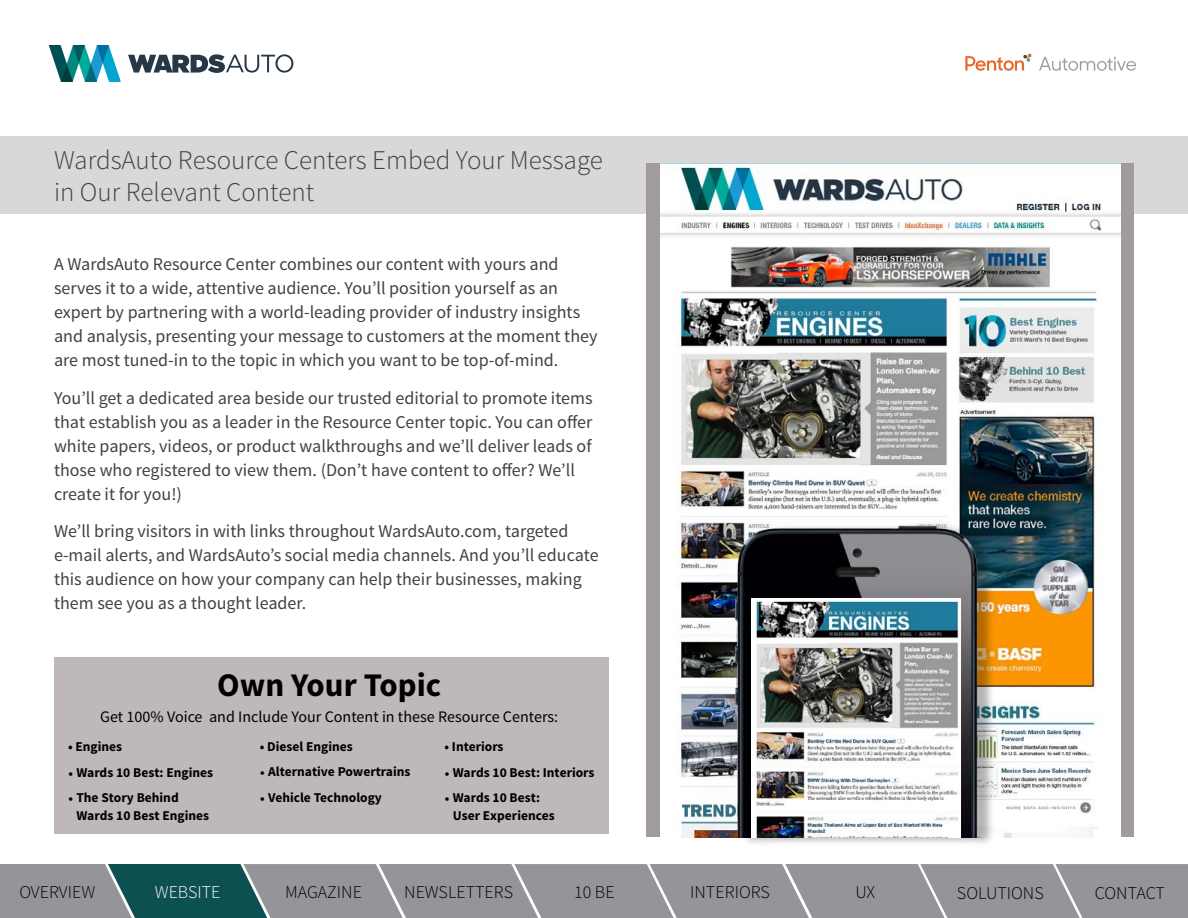
<style>
.page{position:relative;width:1188px;height:918px;background:#fff}
.page>*{position:absolute;margin:0;border:0;box-sizing:border-box;transform-origin:0 0}
.t1{font:700 33px "Source Sans Pro";color:#000}
.t2{font:300 27px/32.4px "Source Sans Pro";color:#414042}
.t3{font:18px/24px "Source Sans Pro";color:#414042}
.t4{font:300 18px "Source Sans Pro";color:#000}
.t5{font:300 18px "Source Sans Pro";color:#000101}
.t6{font:300 18px "Source Sans Pro";color:#fff}
.t7{font:16.05px "Source Sans Pro";color:#000}
.t8{font:700 13.5px/18px "Source Sans Pro";color:#000}
.s1{font-family:"Minion Pro";font-weight:400}
</style>
<div class="page">
<svg style="left:128px;top:54px;width:165px;height:19px"></svg>
<svg style="left:49px;top:45px;width:72px;height:37px"></svg>
<svg style="left:965px;top:54px;width:66px;height:17px"></svg>
<svg style="left:1039px;top:57px;width:97px;height:14px"></svg>
<div style="left:646px;top:164px;width:488px;height:673px;background:#a09c9b"></div>
<div style="left:0;top:137px;width:1188px;height:77px;background:#d9d7d7"></div>
<div style="left:54px;top:657px;width:554px;height:177px;background:#beb9b8"></div>
<img style="left:660px;top:164px;width:460px;height:673px">
<div style="left:727px;top:522px;width:268px;height:325px;background:#000;opacity:.29"></div>
<img style="left:704px;top:520px;width:291px;height:317px">
<img style="left:752px;top:598px;width:208px;height:239px">
<svg style="left:0;top:864px;width:1188px;height:54px"></svg>
<h2 class="t2" style="left:54px;top:144px;width:551px">WardsAuto Resource Centers Embed Your Message in Our Relevant Content</h2>
<p class="t3" style="left:54px;top:253px;width:545px">A WardsAuto Resource Center combines our content with yours and serves it to a wide, attentive audience. You’ll position yourself as an expert by partnering with a world-leading provider of industry insights and analysis, presenting your message to customers at the moment they are most tuned-in to the topic in which you want to be top-of-mind.</p>
<p class="t3" style="left:54px;top:386px;width:540px">You’ll get a dedicated area beside our trusted editorial to promote items that establish you as a leader in the Resource Center topic. You can offer white papers, videos, or product walkthroughs and we’ll deliver leads of those who registered to view them. (Don’t have content to offer? We’ll create it for you!)</p>
<p class="t3" style="left:54px;top:520px;width:546px">We’ll bring visitors in with links throughout WardsAuto.com, targeted e-mail alerts, and WardsAuto’s social media channels. And you’ll educate this audience on how your company can help their businesses, making them see you as a thought leader.</p>
<h1 class="t1" style="left:217px;top:664px;width:226px">Own Your Topic</h1>
<p class="t7" style="left:100px;top:707px;width:459px">Get 100% Voice and Include Your Content in these Resource Centers:</p>
<p class="t8" style="left:68px;top:738px;width:56px">• Engines</p>
<p class="t8" style="left:68px;top:764px;width:147px"><span class="s1">•</span> Wards 10 Best: Engines</p>
<p class="t8" style="left:76px;top:789px;width:134px;text-indent:-8px"><span class="s1">•</span> The Story Behind<br>Wards 10 Best Engines</p>
<p class="t8" style="left:260px;top:738px;width:95px">• Diesel Engines</p>
<p class="t8" style="left:260px;top:763px;width:152px"><span class="s1">•</span> Alternative Powertrains</p>
<p class="t8" style="left:260px;top:789px;width:124px"><span class="s1">•</span> Vehicle Technology</p>
<p class="t8" style="left:444px;top:738px;width:61px">• Interiors</p>
<p class="t8" style="left:444px;top:764px;width:152px"><span class="s1">•</span> Wards 10 Best: Interiors</p>
<p class="t8" style="left:453px;top:789px;width:103px;text-indent:-8px"><span class="s1">•</span> Wards 10 Best:<br>User Experiences</p>
<p class="t5" style="left:19px;top:882px;width:77px">OVERVIEW</p>
<p class="t6" style="left:155px;top:882px;width:67px">WEBSITE</p>
<p class="t4" style="left:285px;top:882px;width:78px">MAGAZINE</p>
<p class="t4" style="left:404px;top:882px;width:110px">NEWSLETTERS</p>
<p class="t4" style="left:574px;top:881px;width:42px">10 BE</p>
<p class="t4" style="left:690px;top:882px;width:81px">INTERIORS</p>
<p class="t4" style="left:855px;top:881px;width:21px">UX</p>
<p class="t4" style="left:957px;top:882px;width:88px">SOLUTIONS</p>
<p class="t4" style="left:1095px;top:882px;width:72px">CONTACT</p>
</div>
